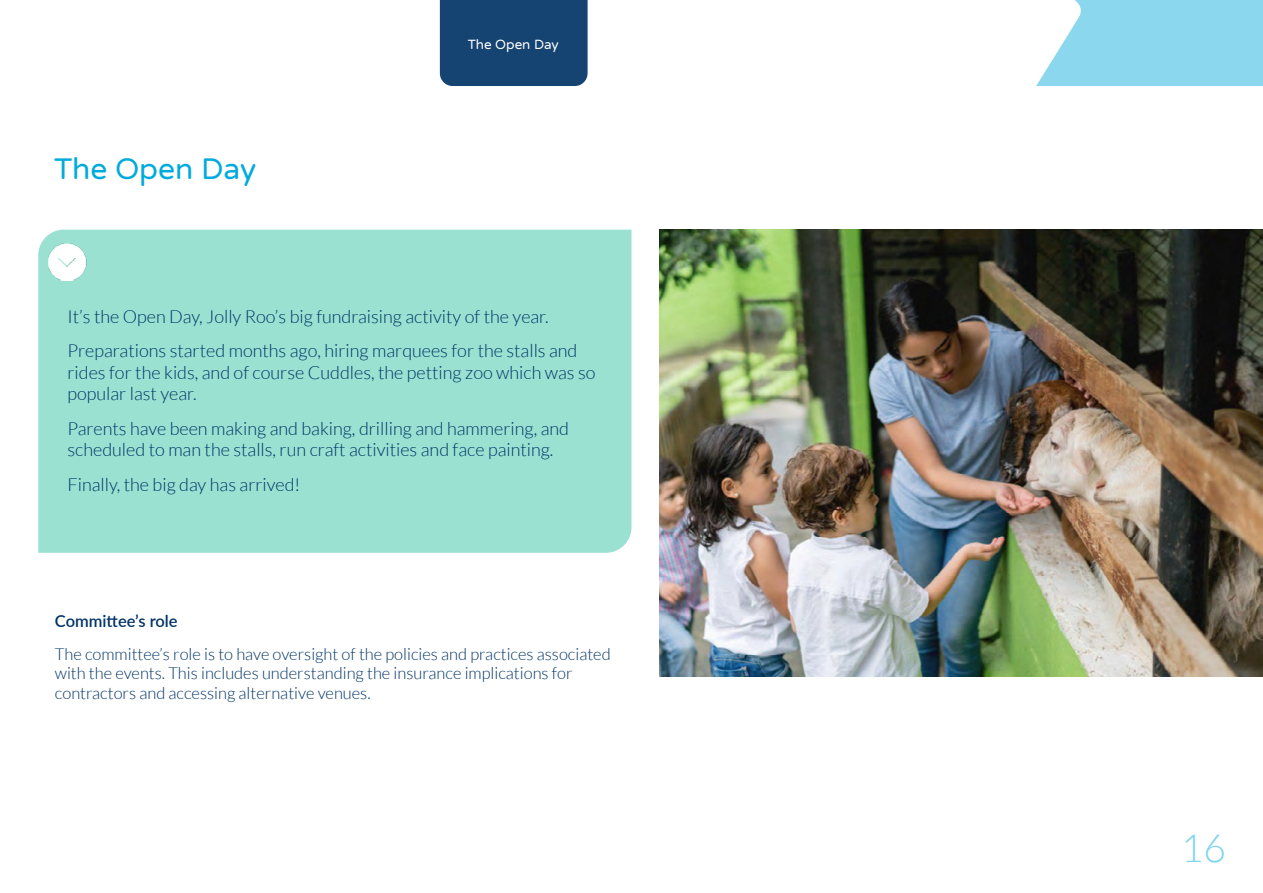
<style>
.page{position:relative;width:1263px;height:893px;background:#fff}
.page>*{position:absolute;margin:0;border:0;box-sizing:border-box;transform-origin:0 0}
.t1{font:300 39px "Lato";color:#80d4ed}
.t2{font:30px "Varela Round";letter-spacing:-.005em;color:#00aadc}
.t3{font:300 18px/21.6px "Lato";color:#036}
.t4{font:300 16.5px/19.8px "Lato";color:#036}
.t5{font:600 16.5px "Lato";color:#036}
.t6{font:13.5px "Varela Round";letter-spacing:-.005em;color:#fff}
</style>
<div class="page">
<svg style="left:1036px;top:0;width:227px;height:86px;background:#97dbef"></svg>
<div style="left:440px;top:0;width:148px;height:86px;background:#154372"></div>
<img style="left:659px;top:230px;width:604px;height:446px">
<div style="left:38px;top:230px;width:593px;height:323px;background:#9ae1d1"></div>
<img style="left:49px;top:244px;width:37px;height:37px">
<h2 class="t2" style="left:54px;top:148px;width:204px">The Open Day</h2>
<p class="t6" style="left:468px;top:35px;width:92px">The Open Day</p>
<p class="t3" style="left:68px;top:299px;width:511px;line-height:34.3px">It’s the Open Day, Jolly Roo’s big fundraising activity of the year.<br>Preparations started months ago, hiring marquees for the stalls and</p>
<p class="t3" style="left:68px;top:361px;width:530px">rides for the kids, and of course Cuddles, the petting zoo which was so popular last year.</p>
<p class="t3" style="left:68px;top:417px;width:503px">Parents have been making and baking, drilling and hammering, and scheduled to man the stalls, run craft activities and face painting.</p>
<p class="t3" style="left:68px;top:473px;width:234px">Finally, the big day has arrived!</p>
<p class="t5" style="left:55px;top:609px;width:124px">Committee’s role</p>
<p class="t4" style="left:55px;top:644px;width:557px">The committee’s role is to have oversight of the policies and practices associated with the events. This includes understanding the insurance implications for contractors and accessing alternative venues.</p>
<h1 class="t1" style="left:1181px;top:827px;width:47px">16</h1>
</div>
